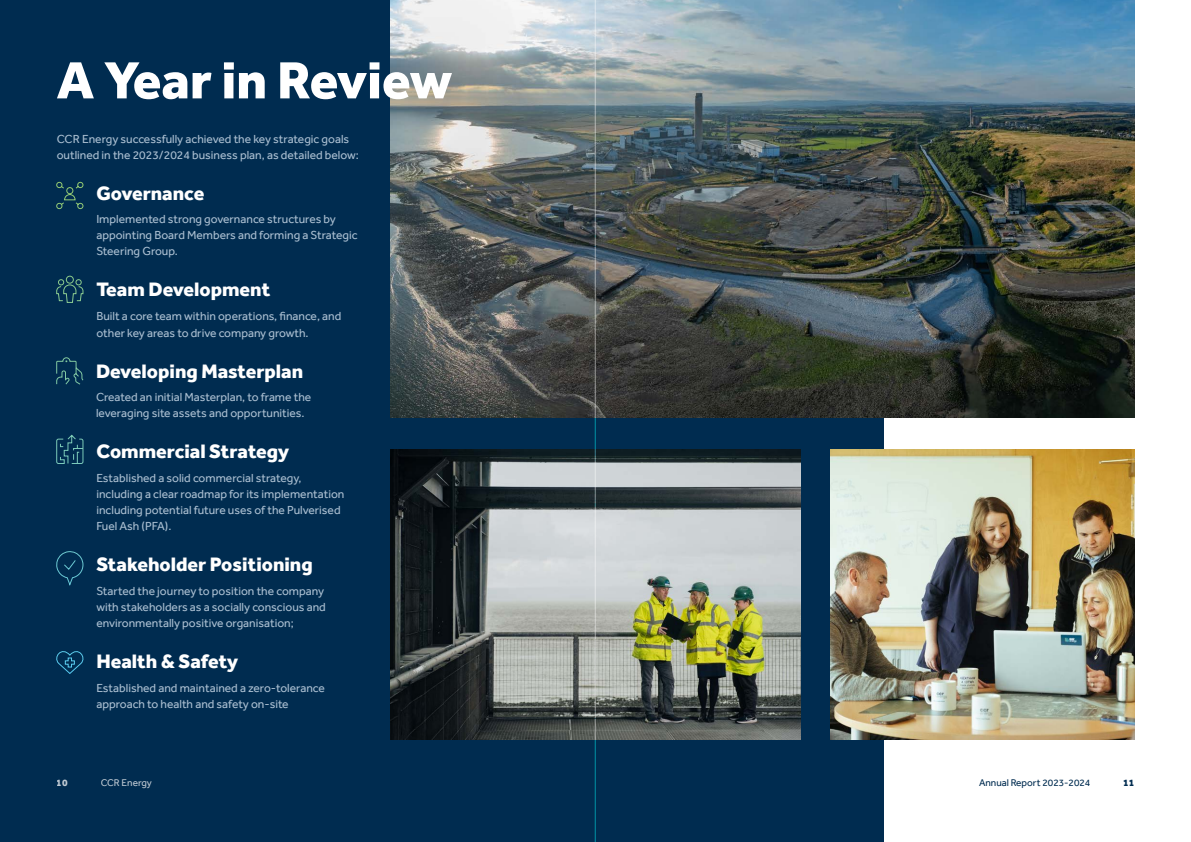
<style>
.page{position:relative;width:1191px;height:842px;background:#fff}
.page>*{position:absolute;margin:0;border:0;box-sizing:border-box;transform-origin:0 0}
.t1{font:800 54px "Effra";color:#fff}
.t2{font:800 20px "Effra";color:#fff}
.Body{font:12px/16.1px "Effra";color:#abbfd1}
.t3{font:10px "Effra";color:#002c50}
.t4{font:10px "Effra";color:#fff}
.t5{font:800 10px "Effra";color:#fff}
.t6{font:800 10px "Effra";color:#002c50}
</style>
<div class="page">
<div style="left:0;top:0;width:884px;height:842px;background:#002c50"></div>
<img style="left:390px;top:0;width:744px;height:417px">
<img style="left:830px;top:449px;width:304px;height:291px">
<img style="left:390px;top:449px;width:410px;height:291px">
<svg style="left:56px;top:181px;width:28px;height:28px"></svg>
<svg style="left:56px;top:275px;width:28px;height:28px"></svg>
<svg style="left:56px;top:357px;width:28px;height:28px"></svg>
<svg style="left:56px;top:434px;width:28px;height:30px"></svg>
<svg style="left:56px;top:551px;width:28px;height:35px"></svg>
<svg style="left:56px;top:651px;width:28px;height:23px"></svg>
<hr style="left:595px;top:0;width:1px;height:842px;background:#dcdddf">
<h1 class="t1" style="left:57px;top:48px;width:397px">A Year in Review</h1>
<p class="Body" style="left:57px;top:131px;width:304px">CCR Energy successfully achieved the key strategic goals outlined in the 2023/2024 business plan, as detailed below:</p>
<h3 class="t2" style="left:96px;top:182px;width:109px">Governance</h3>
<p class="Body" style="left:96px;top:211px;width:263px">Implemented strong governance structures by appointing Board Members and forming a Strategic<br>Steering Group.</p>
<h3 class="t2" style="left:96px;top:278px;width:176px">Team Development</h3>
<p class="Body" style="left:96px;top:308px;width:247px">Built a core team within operations, finance, and other key areas to drive company growth.</p>
<h3 class="t2" style="left:96px;top:359px;width:209px">Developing Masterplan</h3>
<p class="Body" style="left:96px;top:389px;width:217px">Created an initial Masterplan, to frame the leveraging site assets and opportunities.</p>
<h3 class="t2" style="left:96px;top:440px;width:194px">Commercial Strategy</h3>
<p class="Body" style="left:96px;top:470px;width:250px">Established a solid commercial strategy, including a clear roadmap for its implementation including potential future uses of the Pulverised Fuel Ash (PFA).</p>
<h3 class="t2" style="left:96px;top:553px;width:218px">Stakeholder Positioning</h3>
<p class="Body" style="left:96px;top:582px;width:231px">Started the journey to position the company with stakeholders as a socially conscious and environmentally positive organisation;</p>
<h3 class="t2" style="left:96px;top:649px;width:143px">Health &amp; Safety</h3>
<p class="Body" style="left:96px;top:679px;width:230px">Established and maintained a zero-tolerance approach to health and safety on-site</p>
<p class="t5" style="left:57px;top:777px;width:13px">10</p>
<p class="t4" style="left:101px;top:777px;width:53px">CCR Energy</p>
<p class="t3" style="left:979px;top:777px;width:113px">Annual Report 2023-2024</p>
<p class="t6" style="left:1123px;top:777px;width:13px">11</p>
</div>
